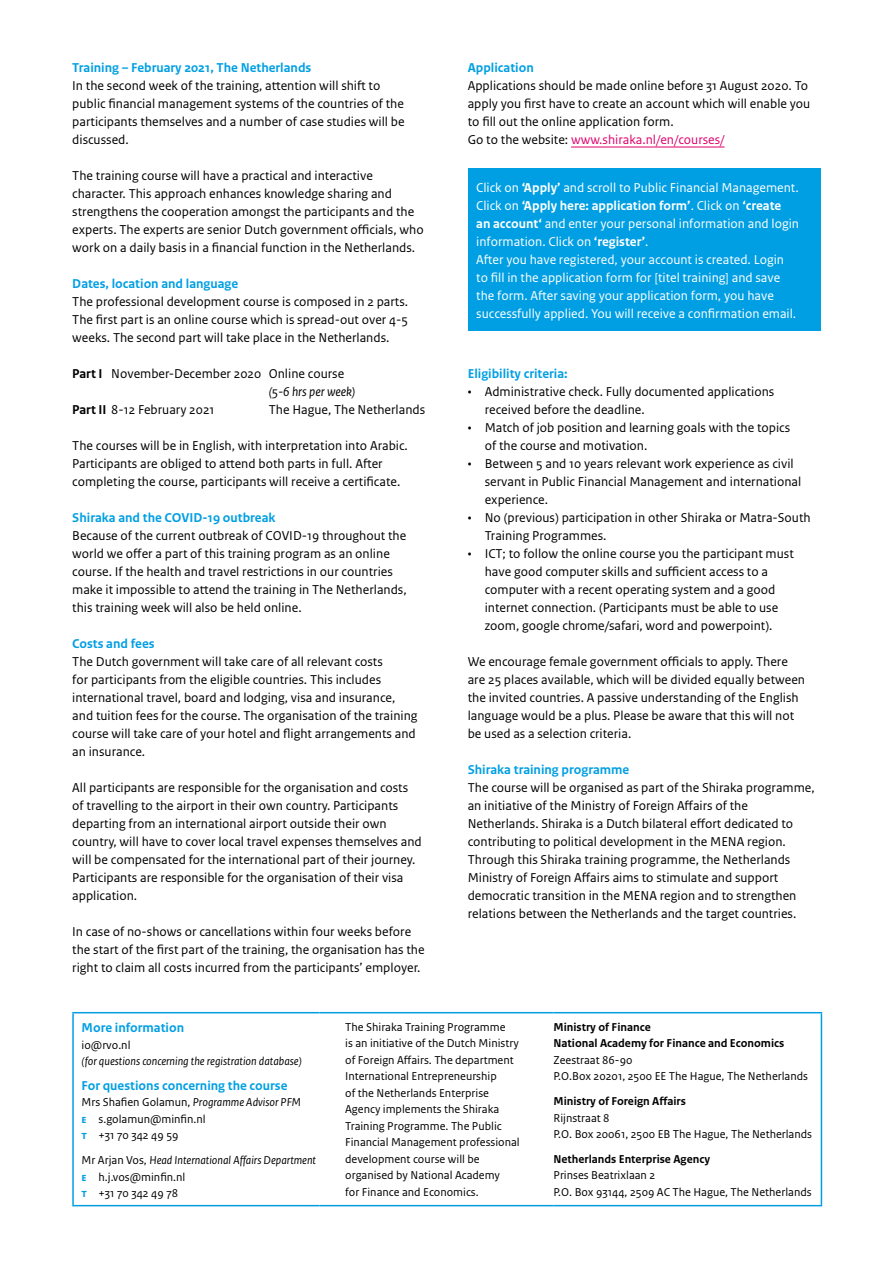
<style>
.page{position:relative;width:893px;height:1263px;background:#fff}
.page>*{position:absolute;margin:0;border:0;box-sizing:border-box;transform-origin:0 0}
.t1{font:13.5px/18px "Rijksoverheid Sans Text";color:#000}
.t2{font:13.5px/18px "Rijksoverheid Sans Text";color:#fff}
.t3{font:700 13.5px "Rijksoverheid Sans Text";color:#009fe3}
.t4{font:13.5px "Rijksoverheid Sans Text";color:#e0006d}
.t5{font:12px/16.5px "Rijksoverheid Sans Text";color:#000}
.t6{font:italic 12px/16.5px "Rijksoverheid Sans Text";color:#000}
.t7{font:700 12px "Rijksoverheid Sans Text";color:#000}
.s1{font-weight:700}
.s2{font-style:italic}
.s3{color:#000}
.s4{font-style:normal}
.s5{font-weight:700;color:#009fe3}
</style>
<div class="page">
<hr style="left:72px;top:1012px;width:248px;height:1px;background:#009fe3">
<hr style="left:72px;top:1013px;width:2px;height:192px;background:#009fe3">
<hr style="left:320px;top:1012px;width:234px;height:1px;background:#009fe3">
<hr style="left:554px;top:1012px;width:268px;height:1px;background:#009fe3">
<hr style="left:821px;top:1013px;width:1px;height:192px;background:#009fe3">
<hr style="left:72px;top:1205px;width:248px;height:1px;background:#009fe3">
<hr style="left:320px;top:1205px;width:234px;height:1px;background:#009fe3">
<hr style="left:554px;top:1205px;width:268px;height:1px;background:#009fe3">
<hr style="left:571px;top:147px;width:154px;height:1px;background:#e0006d">
<div style="left:468px;top:168px;width:353px;height:162px;background:#009fe3"></div>
<p class="t3" style="left:72px;top:60px;width:241px">Training – February 2021, The Netherlands</p>
<p class="t1" style="left:72px;top:77px;width:334px">In the second week of the training, attention will shift to public financial management systems of the countries of the participants themselves and a number of case studies will be discussed.</p>
<p class="t1" style="left:72px;top:167px;width:353px">The training course will have a practical and interactive character. This approach enhances knowledge sharing and strengthens the cooperation amongst the participants and the experts. The experts are senior Dutch government officials, who work on a daily basis in a financial function in the Netherlands.</p>
<p class="t3" style="left:72px;top:276px;width:168px">Dates, location and language</p>
<p class="t1" style="left:72px;top:293px;width:337px;text-align:justify">The professional development course is composed in 2 parts.<br>The first part is an online course which is spread-out over 4-5 weeks. The second part will take place in the Netherlands.</p>
<p class="t1" style="left:269px;top:365px;width:88px;text-indent:-196px"><span class="s1">Part I</span> November-December 2020 Online course <span class="s2">(5-6 hrs per week)</span></p>
<p class="t1" style="left:72px;top:401px;width:144px"><span class="s1">Part II</span> 8-12 February 2021</p>
<p class="t1" style="left:269px;top:401px;width:158px">The Hague, The Netherlands</p>
<p class="t1" style="left:72px;top:437px;width:337px">The courses will be in English, with interpretation into Arabic.<br>Participants are obliged to attend both parts in full. After completing the course, participants will receive a certificate.</p>
<p class="t3" style="left:72px;top:510px;width:205px">Shiraka and the COVID-19 outbreak</p>
<p class="t1" style="left:72px;top:527px;width:336px">Because of the current outbreak of COVID-19 throughout the world we offer a part of this training program as an online course. If the health and travel restrictions in our countries make it impossible to attend the training in The Netherlands, this training week will also be held online.</p>
<p class="t3" style="left:72px;top:636px;width:84px">Costs and fees</p>
<p class="t1" style="left:72px;top:653px;width:347px">The Dutch government will take care of all relevant costs<br>for participants from the eligible countries. This includes international travel, board and lodging, visa and insurance, and tuition fees for the course. The organisation of the training course will take care of your hotel and flight arrangements and an insurance.</p>
<p class="t1" style="left:72px;top:779px;width:351px">All participants are responsible for the organisation and costs of travelling to the airport in their own country. Participants departing from an international airport outside their own country, will have to cover local travel expenses themselves and will be compensated for the international part of their journey.</p>
<p class="t1" style="left:72px;top:869px;width:333px">Participants are responsible for the organisation of their visa</p>
<p class="t1" style="left:72px;top:887px;width:66px">application.</p>
<p class="t1" style="left:72px;top:923px;width:354px">In case of no-shows or cancellations within four weeks before the start of the first part of the training, the organisation has the right to claim all costs incurred from the participants’ employer.</p>
<p class="t3" style="left:468px;top:60px;width:68px">Application</p>
<p class="t1" style="left:468px;top:77px;width:344px">Applications should be made online before 31 August 2020. To apply you first have to create an account which will enable you to fill out the online application form.</p>
<p class="t4" style="left:468px;top:132px;width:258px"><span class="s3">Go to the website:</span> www.shiraka.nl/en/courses/</p>
<p class="t2" style="left:476px;top:178px;width:324px">Click on <span class="s1">‘Apply’</span> and scroll to Public Financial Management.<br>Click on <span class="s1">‘Apply here: application form’</span>. Click on <span class="s1">‘create<br>an account‘</span> and enter your personal information and login information. Click on <span class="s1">‘register’</span>.</p>
<p class="t2" style="left:476px;top:250px;width:321px">After you have registered, your account is created. Login to fill in the application form for [titel training] and save the form. After saving your application form, you have successfully applied. You will receive a confirmation email.</p>
<p class="t3" style="left:468px;top:366px;width:101px">Eligibility criteria:</p>
<p class="t1" style="left:485px;top:383px;width:291px;text-indent:-17px">• Administrative check. Fully documented applications received before the deadline.</p>
<p class="t1" style="left:485px;top:419px;width:307px;text-indent:-17px">• Match of job position and learning goals with the topics of the course and motivation.</p>
<p class="t1" style="left:485px;top:455px;width:318px;text-indent:-17px">• Between 5 and 10 years relevant work experience as civil servant in Public Financial Management and international experience.</p>
<p class="t1" style="left:485px;top:509px;width:327px;text-indent:-17px">• No (previous) participation in other Shiraka or Matra-South<br>Training Programmes.</p>
<p class="t1" style="left:485px;top:545px;width:311px;text-indent:-17px">• ICT; to follow the online course you the participant must have good computer skills and sufficient access to a computer with a recent operating system and a good internet connection. (Participants must be able to use zoom, google chrome/safari, word and powerpoint).</p>
<p class="t1" style="left:468px;top:653px;width:339px">We encourage female government officials to apply. There are 25 places available, which will be divided equally between the invited countries. A passive understanding of the English language would be a plus. Please be aware that this will not be used as a selection criteria.</p>
<p class="t3" style="left:468px;top:762px;width:163px">Shiraka training programme</p>
<p class="t1" style="left:468px;top:779px;width:348px">The course will be organised as part of the Shiraka programme, an initiative of the Ministry of Foreign Affairs of the Netherlands. Shiraka is a Dutch bilateral effort dedicated to contributing to political development in the MENA region.</p>
<p class="t1" style="left:468px;top:851px;width:330px">Through this Shiraka training programme, the Netherlands Ministry of Foreign Affairs aims to stimulate and support democratic transition in the MENA region and to strengthen relations between the Netherlands and the target countries.</p>
<p class="t3" style="left:82px;top:1020px;width:104px">More information</p>
<p class="t6" style="left:82px;top:1037px;width:222px"><span class="s4">io@rvo.nl<br></span>(for questions concerning the registration database)</p>
<p class="t3" style="left:82px;top:1078px;width:207px">For questions concerning the course</p>
<p class="t6" style="left:82px;top:1094px;width:221px"><span class="s4">Mrs Shafien Golamun,</span> Programme Advisor PFM</p>
<p class="t5" style="left:82px;top:1111px;width:126px"><span class="s5">E</span> s.golamun@minfin.nl</p>
<p class="t5" style="left:82px;top:1127px;width:99px"><span class="s5">t</span> +31 70 342 49 59</p>
<p class="t6" style="left:82px;top:1152px;width:236px"><span class="s4">Mr Arjan Vos,</span> Head International Affairs Department</p>
<p class="t5" style="left:82px;top:1169px;width:105px"><span class="s5">E</span> h.j.vos@minfin.nl</p>
<p class="t5" style="left:82px;top:1185px;width:98px"><span class="s5">t</span> +31 70 342 49 78</p>
<p class="t5" style="left:345px;top:1019px;width:176px">The Shiraka Training Programme<br>is an initiative of the Dutch Ministry of Foreign Affairs. The department<br>International Entrepreneurship<br>of the Netherlands Enterprise<br>Agency implements the Shiraka<br>Training Programme. The Public<br>Financial Management professional development course will be organised by National Academy<br>for Finance and Economics.</p>
<p class="t7" style="left:554px;top:1020px;width:99px">Ministry of Finance</p>
<p class="t7" style="left:554px;top:1037px;width:232px">National Academy for Finance and Economics</p>
<p class="t5" style="left:554px;top:1052px;width:80px">Zeestraat 86-90</p>
<p class="t5" style="left:554px;top:1068px;width:256px">P.O.Box 20201, 2500 EE The Hague, The Netherlands</p>
<p class="t7" style="left:554px;top:1094px;width:134px">Ministry of Foreign Affairs</p>
<p class="t5" style="left:554px;top:1110px;width:58px">Rijnstraat 8</p>
<p class="t5" style="left:554px;top:1126px;width:260px">P.O. Box 20061, 2500 EB The Hague, The Netherlands</p>
<p class="t7" style="left:554px;top:1152px;width:158px">Netherlands Enterprise Agency</p>
<p class="t5" style="left:554px;top:1167px;width:103px">Prinses Beatrixlaan 2</p>
<p class="t5" style="left:554px;top:1184px;width:260px">P.O. Box 93144, 2509 AC The Hague, The Netherlands</p>
</div>
